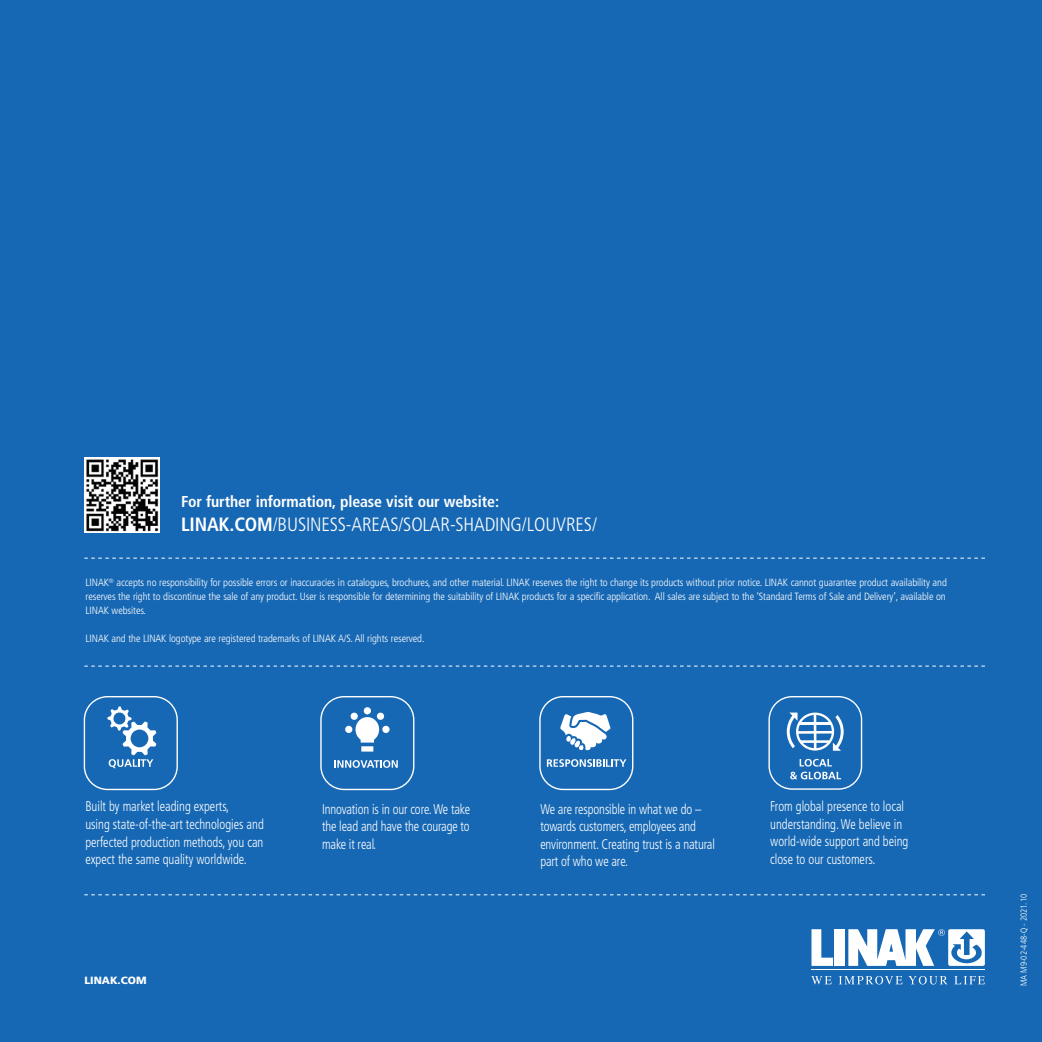
<style>
.page{position:relative;width:1042px;height:1042px;background:#1768b4}
.page>*{position:absolute;margin:0;border:0;box-sizing:border-box;transform-origin:0 0}
.t1{font:300 condensed 19.25px "Frutiger LT Pro";letter-spacing:-.01em;color:#fff}
.t2{font:700 condensed 15.75px "Frutiger LT Pro";letter-spacing:-.01em;color:#fff}
.t3{font:300 condensed 14px/17.5px "Frutiger LT Pro";color:#fff;scale:.9 1}
.t4{font:300 condensed 10.5px/14px "Frutiger LT Pro";letter-spacing:-.01em;color:#fff;text-align:justify}
.t5{font:900 10.5px "Frutiger LT Pro";color:#fff}
._9_15_pkt_brød{font:300 condensed 8.75px "Frutiger LT Pro";color:#fff}
.s1{font-weight:700}
</style>
<div class="page">
<img style="left:84px;top:457px;width:75px;height:75px">
<svg style="left:811px;top:929px;width:22px;height:37px"></svg>
<div style="left:835px;top:929px;width:10px;height:37px;background:#fff"></div>
<svg style="left:811px;top:976px;width:21px;height:8px"></svg>
<svg style="left:838px;top:976px;width:64px;height:8px"></svg>
<svg style="left:908px;top:976px;width:39px;height:8px"></svg>
<svg style="left:954px;top:976px;width:31px;height:8px"></svg>
<hr style="left:811px;top:969px;width:174px;height:1px;background:#fff">
<svg style="left:848px;top:929px;width:137px;height:37px"></svg>
<svg style="left:84px;top:894px;width:901px;height:1px"></svg>
<svg style="left:84px;top:558px;width:901px;height:1px"></svg>
<svg style="left:84px;top:665px;width:901px;height:1px"></svg>
<svg style="left:320px;top:696px;width:94px;height:94px"></svg>
<svg style="left:539px;top:696px;width:94px;height:94px"></svg>
<svg style="left:84px;top:696px;width:94px;height:94px"></svg>
<svg style="left:768px;top:696px;width:94px;height:94px"></svg>
<p class="t2" style="left:181px;top:492px;width:319px">For further information, please visit our website:</p>
<p class="t1" style="left:181px;top:513px;width:417px"><span class="s1">LINAK.COM</span>/BUSINESS-AREAS/SOLAR-SHADING/LOUVRES/</p>
<p class="t4" style="left:86px;top:575px;width:863px">LINAK<sup>®</sup> accepts no responsibility for possible errors or inaccuracies in catalogues, brochures, and other material. LINAK reserves the right to change its products without prior notice. LINAK cannot guarantee product availability and reserves the right to discontinue the sale of any product. User is responsible for determining the suitability of LINAK products for a specific application. All sales are subject to the ‘Standard Terms of Sale and Delivery’, available on LINAK websites.</p>
<p class="t4" style="left:86px;top:631px;width:340px">LINAK and the LINAK logotype are registered trademarks of LINAK A/S. All rights reserved.</p>
<p class="t3" style="left:85px;top:798px;width:200px">Built by market leading experts,<br>using state-of-the-art technologies and perfected production methods, you can expect the same quality worldwide.</p>
<p class="t3" style="left:770px;top:797px;width:155px">From global presence to local understanding. We believe in world-wide support and being close to our customers.</p>
<p class="t3" style="left:322px;top:800px;width:166px;text-align:justify">Innovation is in our core. We take the lead and have the courage to make it real.</p>
<p class="t3" style="left:540px;top:800px;width:195px">We are responsible in what we do – towards customers, employees and environment. Creating trust is a natural part of who we are.</p>
<p class="t5" style="left:84px;top:974px;width:64px">LINAK.COM</p>
<p class="_9_15_pkt_brød" style="left:1019px;top:986px;width:94px;rotate:-90deg">MA M9-02-448-Q - 2021.10</p>
</div>
